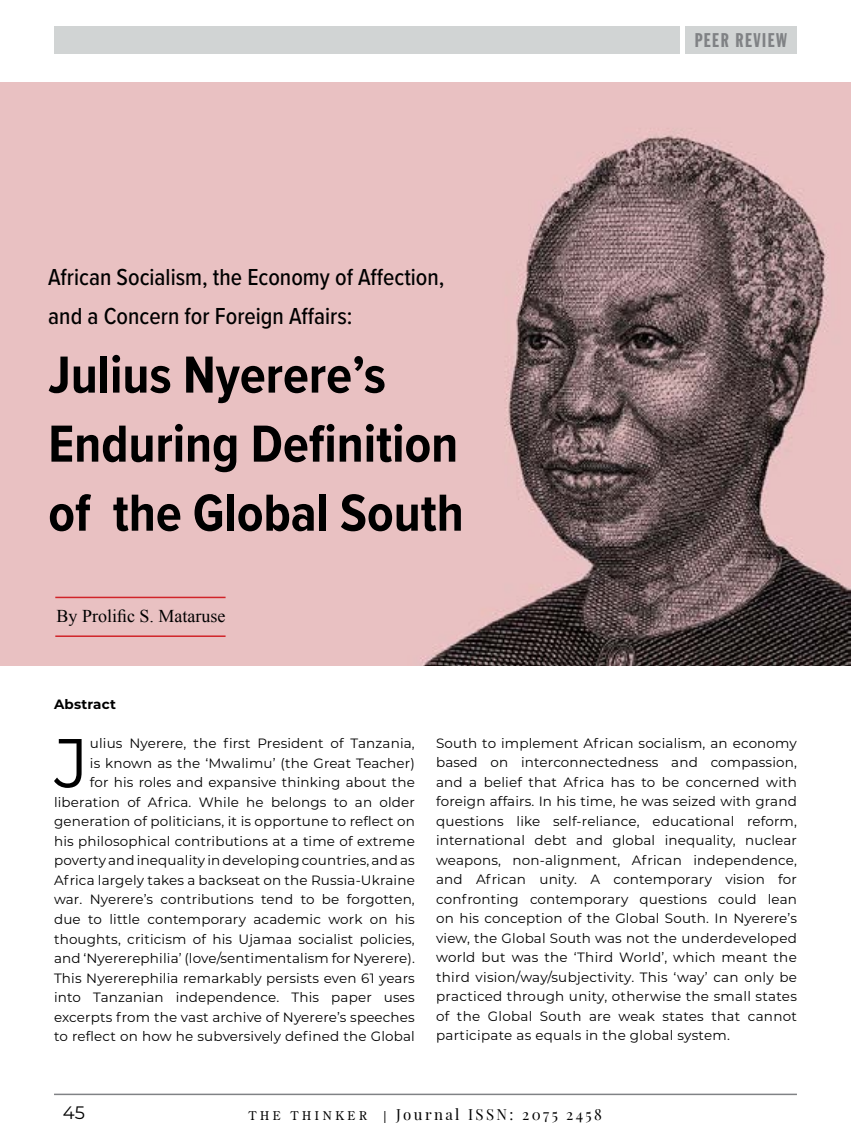
<style>
.page{position:relative;width:851px;height:1148px;background:#fff}
.page>*{position:absolute;margin:0;border:0;box-sizing:border-box;transform-origin:0 0}
.t1{font:69.15px "Montserrat";color:#000}
.t2{font:700 54px/69px "Proxima Nova Cond";color:#000}
.t3{font:500 24px/39px "Proxima Nova Cond";color:#000}
.t4{font:19.5px "Franklin Gothic Std Extra Cond";letter-spacing:.08em;color:#808285}
.t5{font:18px "Times New Roman";color:#000}
.t6{font:18px "Montserrat";color:#000}
.t7{font:15px "Playfair Display";letter-spacing:.16em;color:#000}
.t8{font:13.5px/19.5px "Montserrat";letter-spacing:.01em;color:#000;text-align:right}
.t9{font:700 13.5px "Montserrat";letter-spacing:.01em;color:#000}
.t10{font:12px "Century Old Style Std";letter-spacing:.3em;color:#000}
.s1{font-family:"Century Old Style Std";font-size:12px}
</style>
<div class="page">
<img style="left:0;top:82px;width:850px;height:583px">
<hr style="left:54px;top:1093px;width:742px;height:2px;background:#808285">
<div style="left:685px;top:26px;width:111px;height:28px;background:#d1d4d4"></div>
<div style="left:54px;top:26px;width:625px;height:28px;background:#d1d4d4"></div>
<hr style="left:55px;top:635px;width:170px;height:2px;background:#d12429">
<hr style="left:55px;top:596px;width:170px;height:2px;background:#d12429">
<h3 class="t3" style="left:48px;top:256px;width:398px">African Socialism, the Economy of Affection, and a Concern for Foreign Affairs:</h3>
<h2 class="t2" style="left:48px;top:339px;width:417px">Julius Nyerere’s<br>Enduring Definition of the Global South</h2>
<h3 class="t5" style="left:56px;top:603px;width:171px">By Prolific S. Mataruse</h3>
<h3 class="t4" style="left:694px;top:30px;width:94px">PEER REVIEW</h3>
<p class="t9" style="left:54px;top:695px;width:63px">Abstract</p>
<h1 class="t1" style="left:54px;top:715px;width:36px">J</h1>
<p class="t8" style="left:54px;top:733px;width:362px">ulius Nyerere, the first President of Tanzania,<br>is known as the ‘Mwalimu’ (the Great Teacher)<br>for his roles and expansive thinking about the liberation of Africa. While he belongs to an older generation of politicians, it is opportune to reflect on his philosophical contributions at a time of extreme poverty and inequality in developing countries, and as Africa largely takes a backseat on the Russia-Ukraine war. Nyerere’s contributions tend to be forgotten, due to little contemporary academic work on his thoughts, criticism of his Ujamaa socialist policies, and ‘Nyererephilia’ (love/sentimentalism for Nyerere).<br>This Nyererephilia remarkably persists even 61 years into Tanzanian independence. This paper uses excerpts from the vast archive of Nyerere’s speeches to reflect on how he subversively defined the Global</p>
<p class="t8" style="left:436px;top:733px;width:362px;text-align:justify">South to implement African socialism, an economy based on interconnectedness and compassion, and a belief that Africa has to be concerned with foreign affairs. In his time, he was seized with grand questions like self-reliance, educational reform, international debt and global inequality, nuclear weapons, non-alignment, African independence, and African unity. A contemporary vision for confronting contemporary questions could lean on his conception of the Global South. In Nyerere’s view, the Global South was not the underdeveloped world but was the ‘Third World’, which meant the third vision/way/subjectivity. This ‘way’ can only be practiced through unity, otherwise the small states of the Global South are weak states that cannot participate as equals in the global system.</p>
<h3 class="t6" style="left:63px;top:1100px;width:24px">45</h3>
<p class="t10" style="left:249px;top:1108px;width:119px">THE THINKER</p>
<p class="t7" style="left:383px;top:1103px;width:220px"><span class="s1">|</span> Journal ISSN: 2075 2458</p>
</div>
